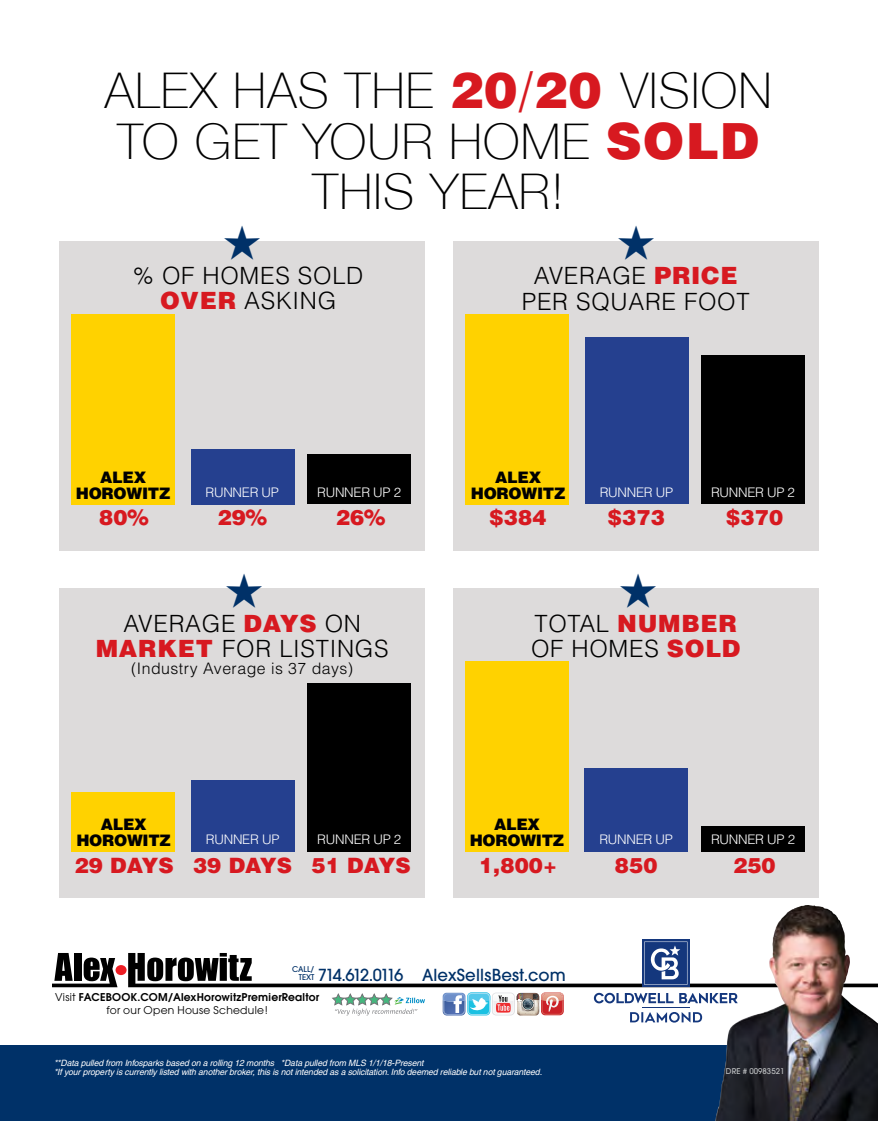
<style>
.page{position:relative;width:878px;height:1121px;background:#fff}
.page>*{position:absolute;margin:0;border:0;box-sizing:border-box;transform-origin:0 0}
.t1{font:100 49.2px/50.1px "Helvetica Neue";letter-spacing:.025em;color:#000;text-align:center}
.t2{font:300 23.7px/25px "Helvetica";letter-spacing:.03em;color:#000;text-align:center}
.t3{font:900 21.15px "Helvetica";letter-spacing:.005em;color:#d71920}
.t4{font:500 16.5px "Avant Garde";letter-spacing:.01em;color:#003168}
.t5{font:900 15.9px/15.9px "Helvetica";letter-spacing:-.02em;color:#000;text-align:center}
.t6{font:300 15.9px "Helvetica";letter-spacing:.03em;color:#000}
.t7{font:300 13.2px "Helvetica";letter-spacing:-.02em;color:#fff}
.t8{font:600 10.65px/13px "Avant Garde";letter-spacing:.015em;color:#000;text-align:center}
.t9{font:italic 8.7px/9.3px "Helvetica";letter-spacing:-.015em;color:#fff}
.t10{font:500 7.95px "Avant Garde";color:#bcbec0}
.t11{font:500 7.95px "Avant Garde";color:#003168}
.s1{font-family:"Helvetica";font-weight:900;font-size:49.8px;color:#d71920}
.s2{font-family:"Helvetica";font-weight:300;font-size:49.8px;color:#d71920}
.s3{font-weight:900;color:#d71920}
.s4{font-size:7.95px}
.s5{font-weight:400}
</style>
<div class="page">
<div style="left:59px;top:241px;width:366px;height:309px;background:#dddbdb"></div>
<div style="left:0;top:1045px;width:878px;height:75px;background:#003168"></div>
<div style="left:642px;top:939px;width:47px;height:47px;background:#14377d"></div>
<img style="left:715px;top:905px;width:163px;height:215px">
<svg style="left:53px;top:941px;width:825px;height:81px"></svg>
<div style="left:453px;top:241px;width:365px;height:309px;background:#dddbdb"></div>
<div style="left:59px;top:589px;width:366px;height:308px;background:#dddbdb"></div>
<div style="left:453px;top:589px;width:365px;height:308px;background:#dddbdb"></div>
<div style="left:71px;top:314px;width:104px;height:190px;background:#ffd200"></div>
<div style="left:465px;top:314px;width:104px;height:190px;background:#ffd200"></div>
<div style="left:191px;top:449px;width:103px;height:55px;background:#25408f"></div>
<div style="left:585px;top:338px;width:103px;height:166px;background:#25408f"></div>
<div style="left:307px;top:454px;width:104px;height:50px;background:#000"></div>
<div style="left:701px;top:355px;width:104px;height:149px;background:#000"></div>
<div style="left:71px;top:792px;width:104px;height:59px;background:#ffd200"></div>
<div style="left:465px;top:661px;width:104px;height:190px;background:#ffd200"></div>
<div style="left:191px;top:780px;width:104px;height:71px;background:#25408f"></div>
<div style="left:584px;top:768px;width:104px;height:83px;background:#25408f"></div>
<div style="left:307px;top:683px;width:104px;height:168px;background:#000"></div>
<div style="left:701px;top:826px;width:104px;height:25px;background:#000"></div>
<svg style="left:226px;top:588px;width:36px;height:1px"></svg>
<svg style="left:620px;top:588px;width:36px;height:1px"></svg>
<h1 class="t1" style="left:105px;top:64px;width:668px">ALEX HAS THE <span class="s1">20</span><span class="s2">/</span><span class="s1">20</span> VISION<br>TO GET YOUR HOME <span class="s1">SOLD<br></span>THIS YEAR!</h1>
<h2 class="t2" style="left:133px;top:262px;width:232px">% OF HOMES SOLD<br><span class="s3">OVER</span> ASKING</h2>
<h2 class="t2" style="left:521px;top:263px;width:229px">AVERAGE <span class="s3">PRICE<br></span>PER SQUARE FOOT</h2>
<h3 class="t5" style="left:76px;top:469px;width:96px">ALEX<br>HOROWITZ</h3>
<h3 class="t7" style="left:205px;top:484px;width:75px">RUNNER UP</h3>
<h3 class="t7" style="left:317px;top:484px;width:85px">RUNNER UP 2</h3>
<h3 class="t5" style="left:471px;top:469px;width:96px">ALEX<br>HOROWITZ</h3>
<h3 class="t7" style="left:599px;top:484px;width:75px">RUNNER UP</h3>
<h3 class="t7" style="left:711px;top:484px;width:85px">RUNNER UP 2</h3>
<h3 class="t3" style="left:99px;top:504px;width:51px">80%</h3>
<h3 class="t3" style="left:217px;top:504px;width:51px">29%</h3>
<h3 class="t3" style="left:336px;top:504px;width:51px">26%</h3>
<h3 class="t3" style="left:489px;top:504px;width:58px">$384</h3>
<h3 class="t3" style="left:608px;top:504px;width:58px">$373</h3>
<h3 class="t3" style="left:726px;top:504px;width:58px">$370</h3>
<h2 class="t2" style="left:96px;top:610px;width:294px">AVERAGE <span class="s3">DAYS</span> ON<br><span class="s3">MARKET</span> FOR LISTINGS</h2>
<h3 class="t6" style="left:131px;top:658px;width:223px">(Industry Average is 37 days)</h3>
<h2 class="t2" style="left:531px;top:610px;width:211px;text-align:left">TOTAL <span class="s3">NUMBER<br></span>OF HOMES <span class="s3">SOLD</span></h2>
<h3 class="t5" style="left:76px;top:816px;width:96px">ALEX<br>HOROWITZ</h3>
<h3 class="t7" style="left:206px;top:830px;width:75px">RUNNER UP</h3>
<h3 class="t7" style="left:317px;top:830px;width:85px">RUNNER UP 2</h3>
<h3 class="t5" style="left:469px;top:816px;width:96px">ALEX<br>HOROWITZ</h3>
<h3 class="t7" style="left:599px;top:830px;width:75px">RUNNER UP</h3>
<h3 class="t7" style="left:711px;top:830px;width:85px">RUNNER UP 2</h3>
<h3 class="t3" style="left:75px;top:851px;width:337px">29 DAYS 39 DAYS 51 DAYS</h3>
<h3 class="t3" style="left:479px;top:851px;width:80px">1,800+</h3>
<h3 class="t3" style="left:615px;top:851px;width:44px">850</h3>
<h3 class="t3" style="left:733px;top:851px;width:44px">250</h3>
<p class="t11" style="left:292px;top:964px;width:24px">CALL/</p>
<h3 class="t4" style="left:299px;top:964px;width:268px"><span class="s4">TEXT</span> 714.612.0116 AlexSellsBest.com</h3>
<p class="t8" style="left:55px;top:990px;width:265px"><span class="s5">Visit</span> FACEBOOK.COM/AlexHorowitzPremierRealtor <span class="s5">for our Open House Schedule!</span></p>
<p class="t9" style="left:54px;top:1057px;width:489px">**Data pulled from Infosparks based on a rolling 12 months *Data pulled from MLS 1/1/18-Present<br>*If your property is currently listed with another broker, this is not intended as a solicitation. Info deemed reliable but not guaranteed.</p>
<p class="t10" style="left:726px;top:1066px;width:60px">DRE # 00983521</p>
</div>
